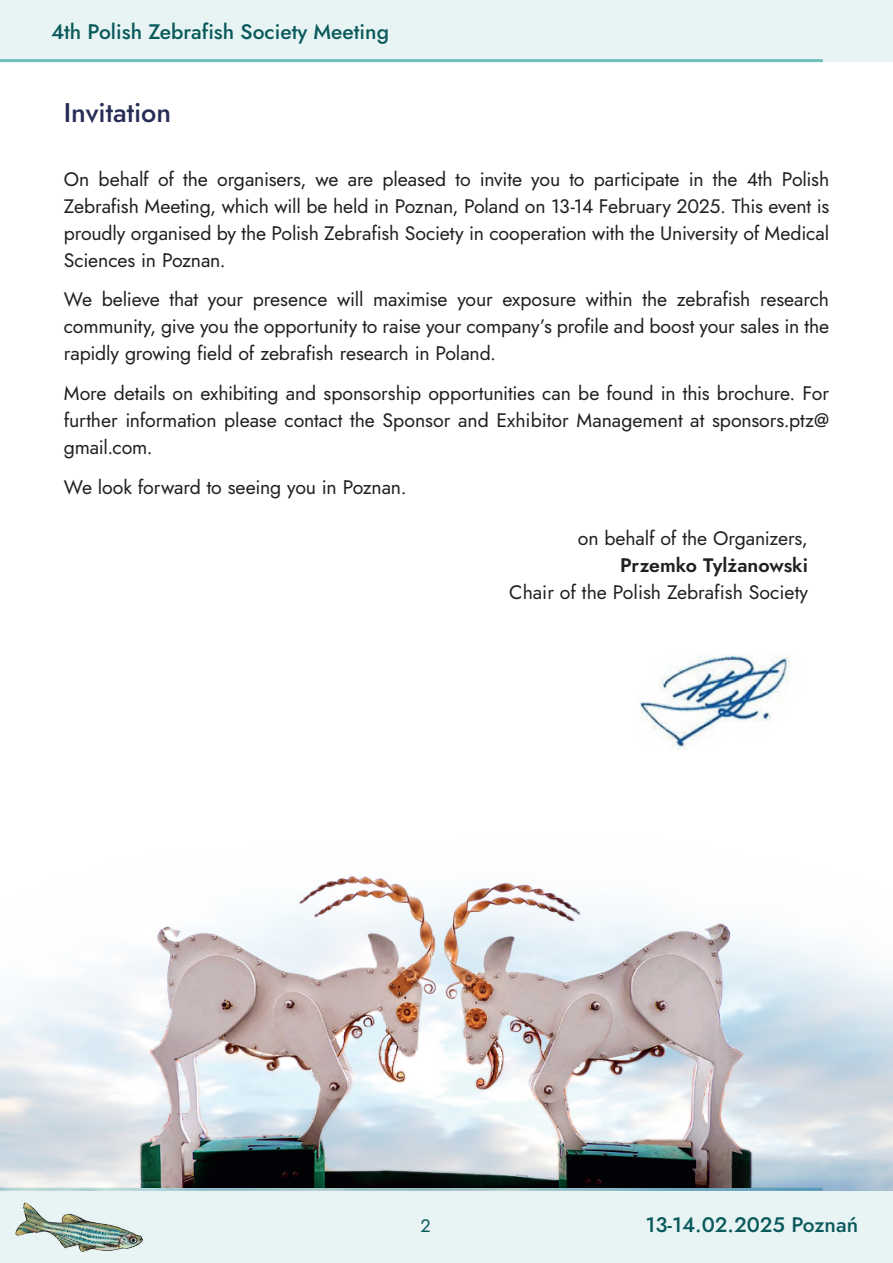
<style>
.page{position:relative;width:893px;height:1263px;background:#fff}
.page>*{position:absolute;margin:0;border:0;box-sizing:border-box;transform-origin:0 0}
.t1{font:500 27px "Jost";color:#262c56}
.t2{font:500 21px "Jost";color:#0a595b}
.t3{font:19.5px/27px "Jost";letter-spacing:-.005em;color:#231f20;text-align:justify}
.t4{font:600 19.5px "Jost";color:#231f20}
.t5{font:18px "Jost";color:#0a595b}
</style>
<div class="page">
<div style="left:0;top:0;width:893px;height:62px;background:#e8f4f4"></div>
<div style="left:0;top:1191px;width:893px;height:72px;background:#e8f4f4"></div>
<hr style="left:0;top:59px;width:823px;height:3px;background:#70bfbd">
<img style="left:16px;top:1202px;width:126px;height:49px">
<img style="left:0;top:939px;width:893px;height:252px">
<img style="left:640px;top:655px;width:150px;height:95px">
<img style="left:119px;top:875px;width:655px;height:313px">
<p class="t2" style="left:51px;top:18px;width:339px">4th Polish Zebrafish Society Meeting</p>
<h1 class="t1" style="left:64px;top:94px;width:109px">Invitation</h1>
<p class="t3" style="left:64px;top:165px;width:767px">On behalf of the organisers, we are pleased to invite you to participate in the 4th Polish Zebrafish Meeting, which will be held in Poznan, Poland on 13-14 February 2025. This event is proudly organised by the Polish Zebrafish Society in cooperation with the University of Medical Sciences in Poznan.</p>
<p class="t3" style="left:64px;top:286px;width:767px">We believe that your presence will maximise your exposure within the zebrafish research community, give you the opportunity to raise your company’s profile and boost your sales in the rapidly growing field of zebrafish research in Poland.</p>
<p class="t3" style="left:64px;top:380px;width:767px">More details on exhibiting and sponsorship opportunities can be found in this brochure. For further information please contact the Sponsor and Exhibitor Management at sponsors.ptz@ gmail.com.</p>
<p class="t3" style="left:64px;top:474px;width:344px">We look forward to seeing you in Poznan.</p>
<p class="t3" style="left:578px;top:525px;width:232px">on behalf of the Organizers,</p>
<p class="t4" style="left:620px;top:552px;width:189px">Przemko Tylżanowski</p>
<p class="t3" style="left:509px;top:579px;width:300px">Chair of the Polish Zebrafish Society</p>
<p class="t5" style="left:421px;top:1213px;width:12px">2</p>
<p class="t2" style="left:646px;top:1210px;width:214px">13-14.02.2025 Poznań</p>
</div>
